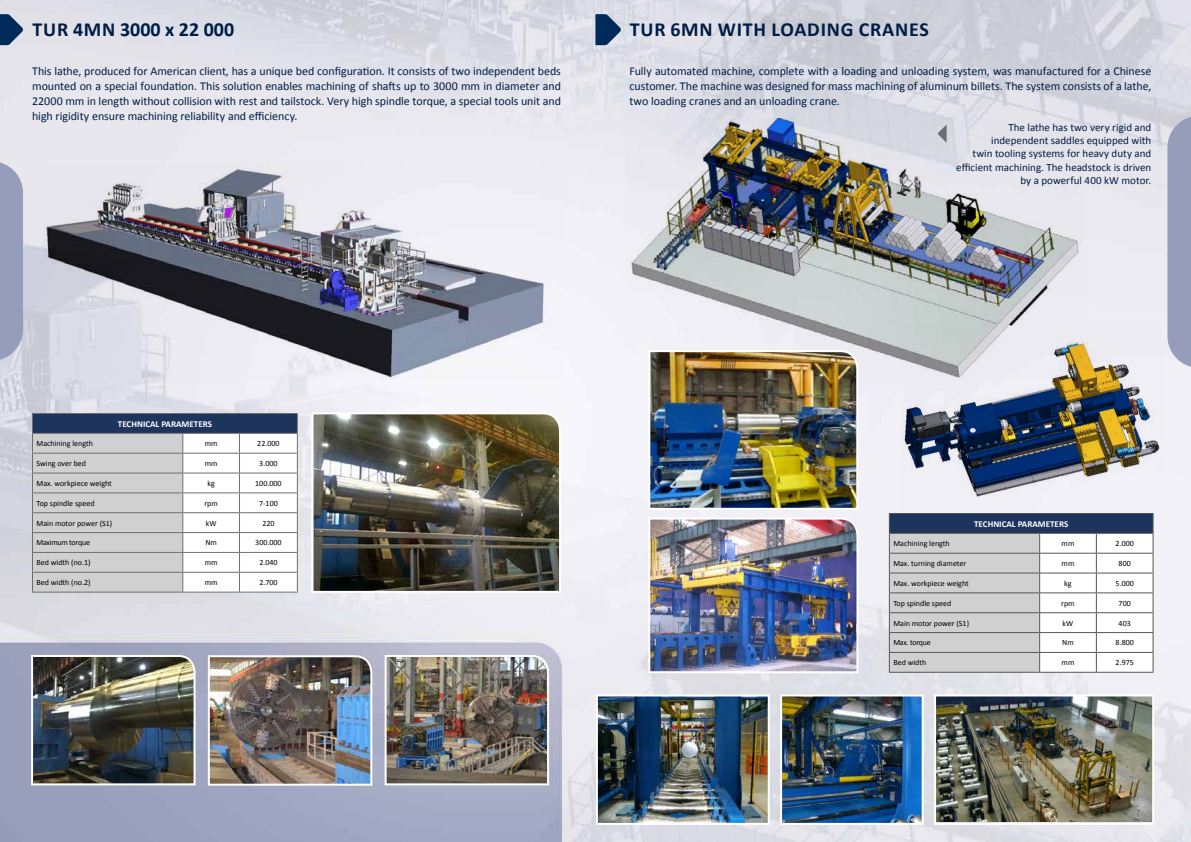
<style>
.page{position:relative;width:1191px;height:842px;background:#fff}
.page>*{position:absolute;margin:0;border:0;box-sizing:border-box;transform-origin:0 0}
.t1{font:700 20px "Calibri";letter-spacing:.04em;color:#001d46}
.t2{font:700 20px "Calibri";color:#001d46}
.t3{font:12px/15px "Calibri";letter-spacing:-.005em;color:#001d46;text-align:justify}
.t4{font:11px/13.2px "Calibri";color:#001d46;text-align:right}
.t5{font:700 9px "Calibri";color:#fff}
.t6{font:8px "Calibri";color:#000}
.t7{font:8px "Calibri";letter-spacing:-.03em;color:#000}
</style>
<div class="page">
<img style="left:0;top:0;width:1191px;height:842px">
<img style="left:626px;top:118px;width:456px;height:260px">
<img style="left:647px;top:349px;width:212px;height:162px">
<img style="left:901px;top:324px;width:260px;height:201px">
<img style="left:647px;top:517px;width:212px;height:157px">
<hr style="left:32px;top:413px;width:151px;height:1px;background:#706f6f">
<hr style="left:183px;top:413px;width:56px;height:1px;background:#706f6f">
<hr style="left:239px;top:413px;width:59px;height:1px;background:#706f6f">
<svg style="left:32px;top:414px;width:266px;height:178px"></svg>
<hr style="left:32px;top:592px;width:151px;height:1px;background:#706f6f">
<hr style="left:183px;top:592px;width:56px;height:1px;background:#706f6f">
<hr style="left:239px;top:592px;width:59px;height:1px;background:#706f6f">
<img style="left:44px;top:167px;width:519px;height:213px">
<svg style="left:0;top:161px;width:24px;height:200px;background:#9ea5bf"></svg>
<svg style="left:1167px;top:115px;width:24px;height:253px;background:#9ca3be"></svg>
<svg style="left:0;top:14px;width:23px;height:31px"></svg>
<svg style="left:595px;top:14px;width:26px;height:31px"></svg>
<svg style="left:937px;top:125px;width:9px;height:17px"></svg>
<img style="left:310px;top:411px;width:252px;height:183px">
<img style="left:207px;top:654px;width:166px;height:133px">
<img style="left:383px;top:654px;width:167px;height:132px">
<img style="left:30px;top:654px;width:166px;height:132px">
<hr style="left:889px;top:513px;width:150px;height:1px;background:#575756">
<hr style="left:1039px;top:513px;width:57px;height:1px;background:#575756">
<hr style="left:1096px;top:513px;width:57px;height:1px;background:#575756">
<hr style="left:1039px;top:672px;width:57px;height:1px;background:#575756">
<hr style="left:1096px;top:672px;width:57px;height:1px;background:#575756">
<svg style="left:889px;top:514px;width:264px;height:158px"></svg>
<hr style="left:889px;top:672px;width:150px;height:1px;background:#575756">
<img style="left:599px;top:697px;width:167px;height:125px">
<div style="left:596px;top:694px;width:173px;height:131px;border:2px solid #fff"></div>
<img style="left:783px;top:697px;width:137px;height:125px">
<div style="left:780px;top:694px;width:143px;height:131px;border:2px solid #fff"></div>
<img style="left:937px;top:697px;width:214px;height:124px">
<div style="left:934px;top:694px;width:220px;height:131px;border:2px solid #fff"></div>
<h1 class="t2" style="left:33px;top:17px;width:203px">TUR 4MN 3000 x 22 000</h1>
<p class="t3" style="left:32px;top:63px;width:530px">This lathe, produced for American client, has a unique bed configuration. It consists of two independent beds mounted on a special foundation. This solution enables machining of shafts up to 3000 mm in diameter and 22000 mm in length without collision with rest and tailstock. Very high spindle torque, a special tools unit and high rigidity ensure machining reliability and efficiency.</p>
<h1 class="t1" style="left:630px;top:17px;width:300px">TUR 6MN WITH LOADING CRANES</h1>
<p class="t3" style="left:629px;top:63px;width:523px">Fully automated machine, complete with a loading and unloading system, was manufactured for a Chinese customer. The machine was designed for mass machining of aluminum billets. The system consists of a lathe, two loading cranes and an unloading crane.</p>
<p class="t4" style="left:956px;top:120px;width:197px">The lathe has two very rigid and independent saddles equipped with<br>twin tooling systems for heavy duty and efficient machining. The headstock is driven by a powerful 400 kW motor.</p>
<p class="t5" style="left:118px;top:418px;width:96px">TECHNICAL PARAMETERS</p>
<p class="t6" style="left:37px;top:439px;width:58px">Machining length</p>
<p class="t6" style="left:205px;top:439px;width:14px">mm</p>
<p class="t6" style="left:257px;top:439px;width:24px">22.000</p>
<p class="t6" style="left:37px;top:458px;width:51px">Swing over bed</p>
<p class="t6" style="left:205px;top:458px;width:14px">mm</p>
<p class="t6" style="left:259px;top:458px;width:20px">3.000</p>
<p class="t6" style="left:37px;top:478px;width:77px">Max. workpiece weight</p>
<p class="t6" style="left:207px;top:478px;width:9px">kg</p>
<p class="t6" style="left:255px;top:478px;width:28px">100.000</p>
<p class="t6" style="left:37px;top:498px;width:60px">Top spindle speed</p>
<p class="t6" style="left:204px;top:498px;width:15px">rpm</p>
<p class="t6" style="left:259px;top:498px;width:20px">7-100</p>
<p class="t6" style="left:37px;top:518px;width:77px">Main motor power (S1)</p>
<p class="t6" style="left:206px;top:518px;width:12px">kW</p>
<p class="t6" style="left:262px;top:518px;width:14px">220</p>
<p class="t7" style="left:37px;top:538px;width:55px">Maximum torque</p>
<p class="t6" style="left:205px;top:537px;width:13px">Nm</p>
<p class="t6" style="left:255px;top:538px;width:28px">300.000</p>
<p class="t6" style="left:37px;top:558px;width:56px">Bed width (no.1)</p>
<p class="t6" style="left:205px;top:558px;width:14px">mm</p>
<p class="t6" style="left:259px;top:558px;width:20px">2.040</p>
<p class="t6" style="left:37px;top:577px;width:56px">Bed width (no.2)</p>
<p class="t6" style="left:205px;top:577px;width:14px">mm</p>
<p class="t6" style="left:259px;top:577px;width:20px">2.700</p>
<p class="t5" style="left:974px;top:518px;width:96px">TECHNICAL PARAMETERS</p>
<p class="t6" style="left:893px;top:539px;width:58px">Machining length</p>
<p class="t6" style="left:1061px;top:539px;width:14px">mm</p>
<p class="t6" style="left:1115px;top:539px;width:20px">2.000</p>
<p class="t6" style="left:893px;top:558px;width:74px">Max. turning diameter</p>
<p class="t6" style="left:1061px;top:558px;width:14px">mm</p>
<p class="t6" style="left:1118px;top:558px;width:14px">800</p>
<p class="t6" style="left:893px;top:578px;width:77px">Max. workpiece weight</p>
<p class="t6" style="left:1064px;top:578px;width:9px">kg</p>
<p class="t6" style="left:1115px;top:578px;width:20px">5.000</p>
<p class="t6" style="left:893px;top:598px;width:60px">Top spindle speed</p>
<p class="t6" style="left:1061px;top:598px;width:15px">rpm</p>
<p class="t6" style="left:1118px;top:598px;width:14px">700</p>
<p class="t6" style="left:893px;top:618px;width:77px">Main motor power (S1)</p>
<p class="t6" style="left:1062px;top:618px;width:12px">kW</p>
<p class="t6" style="left:1118px;top:618px;width:14px">403</p>
<p class="t7" style="left:893px;top:638px;width:39px">Max. torque</p>
<p class="t6" style="left:1062px;top:637px;width:13px">Nm</p>
<p class="t6" style="left:1115px;top:638px;width:20px">8.800</p>
<p class="t6" style="left:893px;top:658px;width:34px">Bed width</p>
<p class="t6" style="left:1061px;top:658px;width:14px">mm</p>
<p class="t6" style="left:1115px;top:658px;width:20px">2.975</p>
</div>
